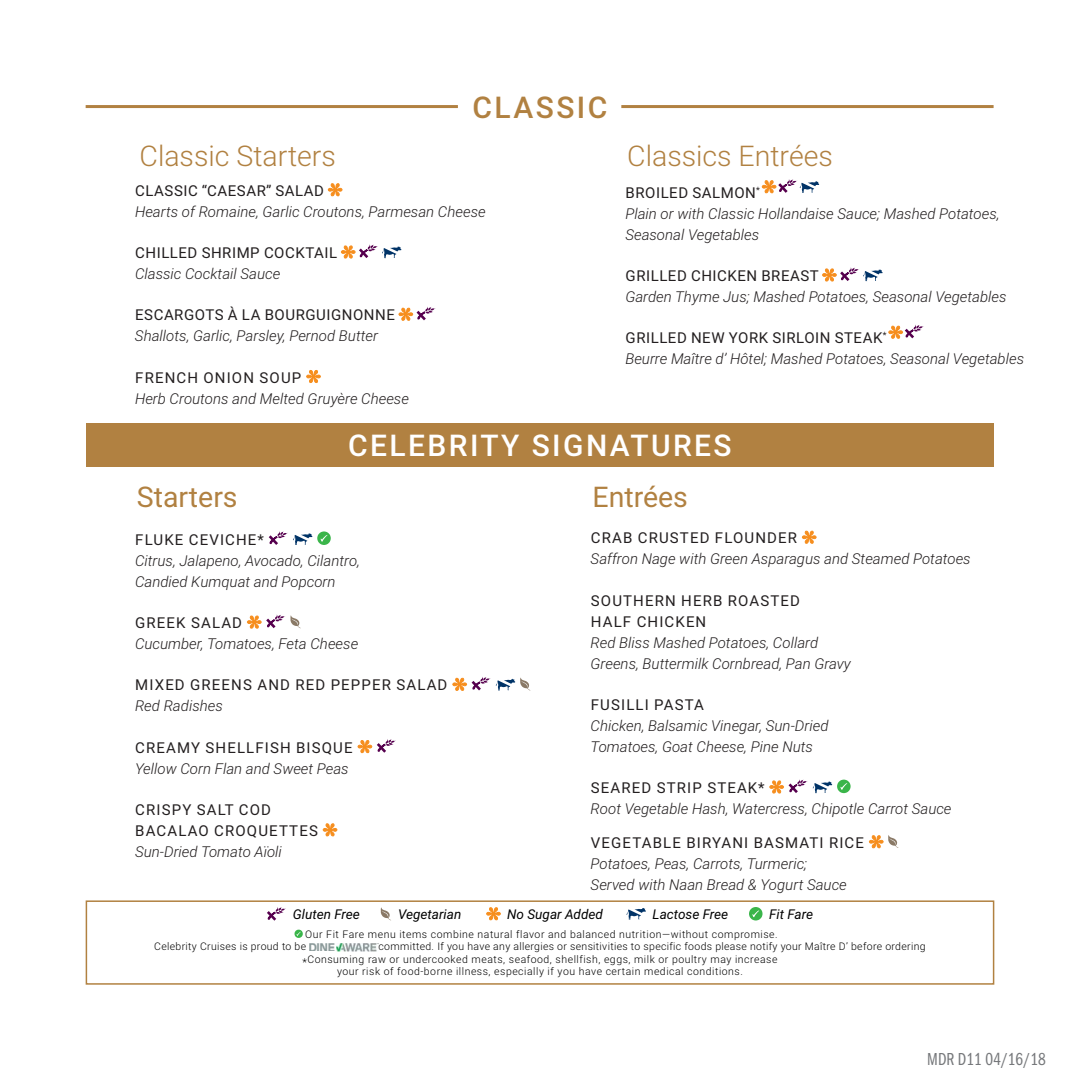
<style>
.page{position:relative;width:1080px;height:1080px;background:#fff}
.page>*{position:absolute;margin:0;border:0;box-sizing:border-box;transform-origin:0 0}
.t1{font:500 30px "Roboto";letter-spacing:.08em;color:#fff}
.t2{font:500 30px "Roboto";letter-spacing:.08em;color:#b18141}
.t3{font:300 28.5px "Roboto";color:#b18141}
.t4{font:28.5px "Roboto";color:#b18141}
.t5{font:18px "Franklin Gothic URW Com Boo";color:#76787b}
.MDR2_item_name{font:italic 300 15px/21px "Roboto";color:#231f20}
.MDR2_item_name-2{font:15px "Roboto";letter-spacing:.075em;color:#231f20}
.MDR2_item_name-3{font:15px/21px "Roboto";letter-spacing:.035em;color:#231f20}
.t6{font:italic 13.5px "Roboto";color:#000}
.t7{font:300 10.5px/12.6px "Roboto";letter-spacing:.05em;color:#000}
.t8{font:300 10.5px "Roboto";letter-spacing:.03em;color:#000}
.s1{font-weight:400;font-style:normal}
.s2{font-weight:300;font-style:italic}
.s3{font-size:10.95px}
</style>
<div class="page">
<div style="left:86px;top:423px;width:908px;height:44px;background:#b18141"></div>
<hr style="left:86px;top:105px;width:372px;height:3px;background:#b18141">
<hr style="left:621px;top:105px;width:373px;height:3px;background:#b18141">
<img style="left:309px;top:944px;width:68px;height:8px">
<svg style="left:295px;top:930px;width:8px;height:8px"></svg>
<svg style="left:486px;top:908px;width:15px;height:12px"></svg>
<svg style="left:381px;top:907px;width:10px;height:14px"></svg>
<svg style="left:267px;top:907px;width:19px;height:14px"></svg>
<svg style="left:626px;top:908px;width:20px;height:12px"></svg>
<svg style="left:749px;top:907px;width:14px;height:14px"></svg>
<div style="left:86px;top:900px;width:908px;height:85px;border:2px solid #b18141"></div>
<svg style="left:328px;top:184px;width:14px;height:12px"></svg>
<svg style="left:341px;top:244px;width:60px;height:15px"></svg>
<svg style="left:399px;top:307px;width:37px;height:14px"></svg>
<svg style="left:306px;top:370px;width:15px;height:13px"></svg>
<svg style="left:762px;top:179px;width:57px;height:15px"></svg>
<svg style="left:822px;top:267px;width:61px;height:15px"></svg>
<svg style="left:889px;top:325px;width:35px;height:14px"></svg>
<svg style="left:802px;top:531px;width:14px;height:12px"></svg>
<svg style="left:770px;top:779px;width:81px;height:15px"></svg>
<svg style="left:869px;top:835px;width:30px;height:13px"></svg>
<svg style="left:268px;top:531px;width:63px;height:14px"></svg>
<svg style="left:247px;top:614px;width:54px;height:15px"></svg>
<svg style="left:453px;top:677px;width:78px;height:14px"></svg>
<svg style="left:358px;top:739px;width:38px;height:15px"></svg>
<svg style="left:323px;top:824px;width:14px;height:12px"></svg>
<h1 class="t2" style="left:473px;top:86px;width:136px">CLASSIC</h1>
<h2 class="t3" style="left:140px;top:136px;width:198px">Classic Starters</h2>
<h2 class="t3" style="left:627px;top:136px;width:207px">Classics Entrées</h2>
<p class="MDR2_item_name" style="left:135px;top:179px;width:352px"><span class="s1">CLASSIC “CAESAR” SALAD<br></span>Hearts of Romaine, Garlic Croutons, Parmesan Cheese</p>
<p class="MDR2_item_name-3" style="left:135px;top:242px;width:204px">CHILLED SHRIMP COCKTAIL<br><span class="s2">Classic Cocktail Sauce</span></p>
<p class="MDR2_item_name" style="left:135px;top:304px;width:261px"><span class="s1">ESCARGOTS À LA BOURGUIGNONNE<br></span>Shallots, Garlic, Parsley, Pernod Butter</p>
<p class="MDR2_item_name" style="left:135px;top:366px;width:276px"><span class="s1">FRENCH ONION SOUP<br></span>Herb Croutons and Melted Gruyère Cheese</p>
<p class="MDR2_item_name" style="left:625px;top:181px;width:376px"><span class="s1">BROILED SALMON</span><sup>*<br></sup>Plain or with Classic Hollandaise Sauce; Mashed Potatoes,<br>Seasonal Vegetables</p>
<p class="MDR2_item_name" style="left:625px;top:265px;width:383px"><span class="s1">GRILLED CHICKEN BREAST<br></span>Garden Thyme Jus; Mashed Potatoes, Seasonal Vegetables</p>
<p class="MDR2_item_name" style="left:625px;top:327px;width:400px"><span class="s1">GRILLED NEW YORK SIRLOIN STEAK</span><sup>*<br></sup>Beurre Maître d’ Hôtel; Mashed Potatoes, Seasonal Vegetables</p>
<h1 class="t1" style="left:348px;top:424px;width:385px">CELEBRITY SIGNATURES</h1>
<h2 class="t4" style="left:137px;top:477px;width:102px">Starters</h2>
<h2 class="t4" style="left:592px;top:477px;width:97px">Entrées</h2>
<p class="MDR2_item_name-2" style="left:135px;top:529px;width:130px">FLUKE CEVICHE*</p>
<p class="MDR2_item_name" style="left:135px;top:550px;width:227px">Citrus, Jalapeno, Avocado, Cilantro,</p>
<p class="MDR2_item_name" style="left:135px;top:571px;width:202px">Candied Kumquat and Popcorn</p>
<p class="MDR2_item_name-2" style="left:135px;top:612px;width:108px">GREEK SALAD</p>
<p class="MDR2_item_name" style="left:135px;top:633px;width:225px">Cucumber, Tomatoes, Feta Cheese</p>
<p class="MDR2_item_name-2" style="left:135px;top:675px;width:314px">MIXED GREENS AND RED PEPPER SALAD</p>
<p class="MDR2_item_name" style="left:135px;top:695px;width:89px">Red Radishes</p>
<p class="MDR2_item_name-2" style="left:135px;top:737px;width:219px">CREAMY SHELLFISH BISQUE</p>
<p class="MDR2_item_name" style="left:135px;top:757px;width:215px">Yellow Corn Flan and Sweet Peas</p>
<p class="MDR2_item_name-2" style="left:135px;top:799px;width:137px">CRISPY SALT COD</p>
<p class="MDR2_item_name-2" style="left:135px;top:820px;width:184px">BACALAO CROQUETTES</p>
<p class="MDR2_item_name" style="left:135px;top:841px;width:148px">Sun-Dried Tomato Aïoli</p>
<p class="MDR2_item_name-2" style="left:591px;top:528px;width:208px">CRAB CRUSTED FLOUNDER</p>
<p class="MDR2_item_name" style="left:591px;top:548px;width:382px">Saffron Nage with Green Asparagus and Steamed Potatoes</p>
<p class="MDR2_item_name-2" style="left:591px;top:590px;width:211px">SOUTHERN HERB ROASTED</p>
<p class="MDR2_item_name-2" style="left:591px;top:611px;width:117px">HALF CHICKEN</p>
<p class="MDR2_item_name" style="left:591px;top:631px;width:229px">Red Bliss Mashed Potatoes, Collard</p>
<p class="MDR2_item_name" style="left:591px;top:652px;width:262px">Greens, Buttermilk Cornbread, Pan Gravy</p>
<p class="MDR2_item_name-2" style="left:591px;top:694px;width:115px">FUSILLI PASTA</p>
<p class="MDR2_item_name" style="left:591px;top:714px;width:239px">Chicken, Balsamic Vinegar, Sun-Dried</p>
<p class="MDR2_item_name" style="left:591px;top:735px;width:224px">Tomatoes, Goat Cheese, Pine Nuts</p>
<p class="MDR2_item_name-2" style="left:591px;top:777px;width:175px">SEARED STRIP STEAK*</p>
<p class="MDR2_item_name" style="left:591px;top:798px;width:362px">Root Vegetable Hash, Watercress, Chipotle Carrot Sauce</p>
<p class="MDR2_item_name-2" style="left:591px;top:832px;width:275px">VEGETABLE BIRYANI BASMATI RICE</p>
<p class="MDR2_item_name" style="left:591px;top:852px;width:218px">Potatoes, Peas, Carrots, Turmeric;</p>
<p class="MDR2_item_name" style="left:591px;top:873px;width:258px">Served with Naan Bread &amp; Yogurt Sauce</p>
<p class="t6" style="left:293px;top:905px;width:68px">Gluten Free</p>
<p class="t6" style="left:398px;top:905px;width:65px">Vegetarian</p>
<p class="t6" style="left:507px;top:905px;width:97px">No Sugar Added</p>
<p class="t6" style="left:653px;top:905px;width:77px">Lactose Free</p>
<p class="t6" style="left:769px;top:905px;width:45px">Fit Fare</p>
<p class="t7" style="left:154px;top:927px;width:625px;text-indent:151px">Our Fit Fare menu items combine natural flavor and balanced nutrition—without compromise.<br>Celebrity Cruises is proud to be</p>
<p class="t8" style="left:379px;top:939px;width:549px">committed. If you have any allergies or sensitivities to specific foods please notify your Maître D’ before ordering</p>
<p class="t7" style="left:302px;top:952px;width:477px"><span class="s3">*</span>Consuming raw or undercooked meats, seafood, shellfish, eggs, milk or poultry may increase</p>
<p class="t7" style="left:337px;top:965px;width:407px">your risk of food-borne illness, especially if you have certain medical conditions.</p>
<p class="t5" style="left:927px;top:1047px;width:120px">MDR D11 04/16/18</p>
</div>
